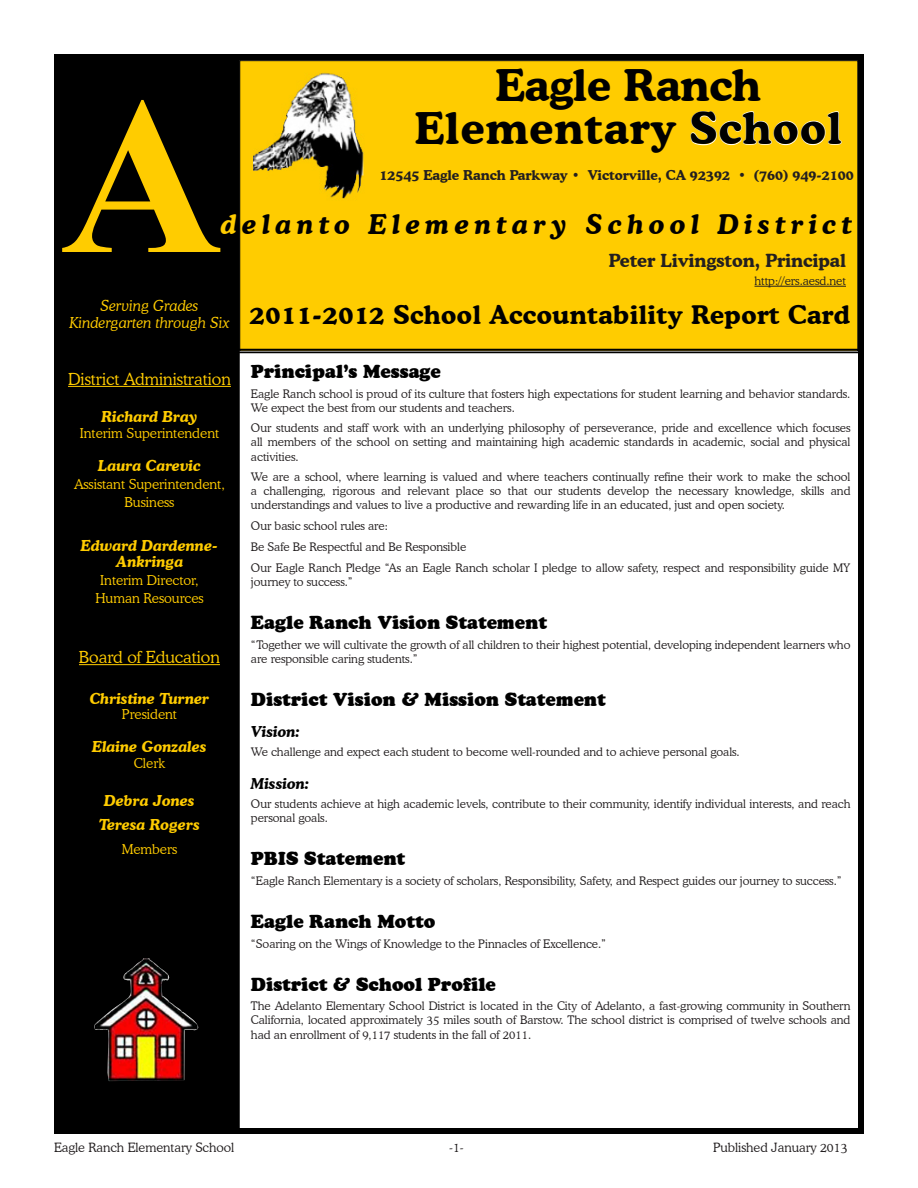
<style>
.page{position:relative;width:918px;height:1188px;background:#fff}
.page>*{position:absolute;margin:0;border:0;box-sizing:border-box;transform-origin:0 0}
.FooterRight{font:700 225px "Times New Roman";color:#fc0}
.FooterRight-2{font:700 43.5px "Cooper BT";letter-spacing:.03em;color:#000}
.Body_Text_-_Centered{font:700 43.5px "Cooper BT";color:#000}
.FooterRight-3{font:italic 700 27px "Cooper BT";letter-spacing:.2em;color:#000}
.FooterRight-4{font:700 25.5px "Cooper BT";letter-spacing:.02em;color:#000}
.Element_Header{font:900 18px "Cooper BT";color:#000}
.Body_Text_-_Left_Jus{font:700 18px "Cooper BT";color:#231f20}
.Body_Text_-_Centered-2{font:300 16.5px "Cooper BT";color:#fc0}
.Body_Text_-_Centered-3{font:italic 700 15px/16.5px "Cooper BT";color:#fc0;text-align:center}
.Body_Text_-_Centered-4{font:italic 300 15px "Cooper BT";color:#fc0}
.Element_Subhead{font:italic 700 15px "Cooper BT";color:#000}
.Body_Text_-_Centered-5{font:300 13.5px "Cooper BT";color:#fc0}
.FooterRight-5{font:700 13.5px "Cooper BT";color:#231f20}
.Page_Numbers{font:300 12.75px "Cooper BT";color:#231f20}
.Body_Text_-_Left_Jus-2{font:300 11.7px/14.1px "Cooper BT";color:#231f20}
.s1{color:#fc0}
</style>
<div class="page">
<div style="left:54px;top:54px;width:810px;height:1080px;border:6px solid #000"></div>
<div style="left:240px;top:60px;width:618px;height:291px;background:#fc0;border:1px solid #000"></div>
<div style="left:60px;top:59px;width:179px;height:1071px;background:#000"></div>
<hr style="left:68px;top:386px;width:163px;height:1px;background:#fc0">
<hr style="left:79px;top:664px;width:141px;height:1px;background:#fc0">
<div style="left:59px;top:58px;width:181px;height:1073px;border:2px solid #000"></div>
<svg style="left:690px;top:111px;width:152px;height:34px"></svg>
<hr style="left:755px;top:286px;width:91px;height:1px;background:#231f20">
<hr style="left:238px;top:349px;width:622px;height:1px;background:#000">
<hr style="left:238px;top:352px;width:622px;height:1px;background:#000">
<img style="left:94px;top:958px;width:105px;height:123px">
<img style="left:253px;top:73px;width:111px;height:126px">
<p class="Body_Text_-_Centered" style="left:496px;top:58px;width:267px">Eagle Ranch</p>
<p class="FooterRight-2" style="left:415px;top:101px;width:428px">Elementary School</p>
<p class="FooterRight-5" style="left:379px;top:167px;width:476px">12545 Eagle Ranch Parkway • Victorville, CA 92392 • (760) 949-2100</p>
<p class="FooterRight" style="left:60px;top:21px;width:164px">A</p>
<p class="FooterRight-3" style="left:220px;top:208px;width:633px"><span class="s1">d</span>elanto Elementary School District</p>
<p class="Body_Text_-_Left_Jus" style="left:609px;top:250px;width:239px">Peter Livingston, Principal</p>
<p class="Body_Text_-_Left_Jus-2" style="left:755px;top:274px;width:93px">http://ers.aesd.net</p>
<p class="Body_Text_-_Centered-4" style="left:101px;top:297px;width:99px">Serving Grades</p>
<p class="Body_Text_-_Centered-4" style="left:69px;top:313px;width:162px">Kindergarten through Six</p>
<p class="Body_Text_-_Centered-2" style="left:68px;top:369px;width:164px">District Administration</p>
<p class="Body_Text_-_Centered-3" style="left:101px;top:408px;width:98px">Richard Bray</p>
<p class="Body_Text_-_Centered-5" style="left:80px;top:425px;width:141px">Interim Superintendent</p>
<p class="Body_Text_-_Centered-3" style="left:98px;top:457px;width:104px">Laura Carevic</p>
<p class="Body_Text_-_Centered-5" style="left:74px;top:476px;width:152px">Assistant Superintendent,</p>
<p class="Body_Text_-_Centered-5" style="left:125px;top:494px;width:51px">Business</p>
<p class="Body_Text_-_Centered-3" style="left:81px;top:537px;width:139px">Edward Dardenne-<br>Ankringa</p>
<p class="Body_Text_-_Centered-5" style="left:100px;top:572px;width:100px">Interim Director,</p>
<p class="Body_Text_-_Centered-5" style="left:95px;top:590px;width:110px">Human Resources</p>
<p class="Body_Text_-_Centered-2" style="left:79px;top:647px;width:143px">Board of Education</p>
<p class="Body_Text_-_Centered-3" style="left:90px;top:690px;width:121px">Christine Turner</p>
<p class="Body_Text_-_Centered-5" style="left:122px;top:706px;width:57px">President</p>
<p class="Body_Text_-_Centered-3" style="left:92px;top:738px;width:116px">Elaine Gonzales</p>
<p class="Body_Text_-_Centered-5" style="left:134px;top:755px;width:33px">Clerk</p>
<p class="Body_Text_-_Centered-3" style="left:104px;top:792px;width:92px">Debra Jones</p>
<p class="Body_Text_-_Centered-3" style="left:99px;top:816px;width:102px">Teresa Rogers</p>
<p class="Body_Text_-_Centered-5" style="left:122px;top:841px;width:57px">Members</p>
<p class="FooterRight-4" style="left:250px;top:299px;width:602px">2011-2012 School Accountability Report Card</p>
<p class="Element_Header" style="left:251px;top:361px;width:191px">Principal’s Message</p>
<p class="Body_Text_-_Left_Jus-2" style="left:251px;top:386px;width:601px">Eagle Ranch school is proud of its culture that fosters high expectations for student learning and behavior standards.<br>We expect the best from our students and teachers.</p>
<p class="Body_Text_-_Left_Jus-2" style="left:251px;top:421px;width:601px;text-align:justify">Our students and staff work with an underlying philosophy of perseverance, pride and excellence which focuses all members of the school on setting and maintaining high academic standards in academic, social and physical activities.</p>
<p class="Body_Text_-_Left_Jus-2" style="left:251px;top:470px;width:601px;text-align:justify">We are a school, where learning is valued and where teachers continually refine their work to make the school a challenging, rigorous and relevant place so that our students develop the necessary knowledge, skills and understandings and values to live a productive and rewarding life in an educated, just and open society.</p>
<p class="Body_Text_-_Left_Jus-2" style="left:251px;top:519px;width:138px">Our basic school rules are:</p>
<p class="Body_Text_-_Left_Jus-2" style="left:251px;top:540px;width:217px">Be Safe Be Respectful and Be Responsible</p>
<p class="Body_Text_-_Left_Jus-2" style="left:251px;top:560px;width:601px">Our Eagle Ranch Pledge “As an Eagle Ranch scholar I pledge to allow safety, respect and responsibility guide MY journey to success.”</p>
<p class="Element_Header" style="left:251px;top:612px;width:298px">Eagle Ranch Vision Statement</p>
<p class="Body_Text_-_Left_Jus-2" style="left:251px;top:637px;width:601px">“Together we will cultivate the growth of all children to their highest potential, developing independent learners who are responsible caring students.”</p>
<p class="Element_Header" style="left:251px;top:689px;width:356px">District Vision &amp; Mission Statement</p>
<p class="Element_Subhead" style="left:251px;top:722px;width:50px">Vision:</p>
<p class="Body_Text_-_Left_Jus-2" style="left:251px;top:745px;width:490px">We challenge and expect each student to become well-rounded and to achieve personal goals.</p>
<p class="Element_Subhead" style="left:251px;top:774px;width:60px">Mission:</p>
<p class="Body_Text_-_Left_Jus-2" style="left:251px;top:797px;width:601px">Our students achieve at high academic levels, contribute to their community, identify individual interests, and reach personal goals.</p>
<p class="Element_Header" style="left:251px;top:848px;width:156px">PBIS Statement</p>
<p class="Body_Text_-_Left_Jus-2" style="left:251px;top:874px;width:592px">“Eagle Ranch Elementary is a society of scholars, Responsibility, Safety, and Respect guides our journey to success.”</p>
<p class="Element_Header" style="left:251px;top:911px;width:186px">Eagle Ranch Motto</p>
<p class="Body_Text_-_Left_Jus-2" style="left:251px;top:936px;width:357px">“Soaring on the Wings of Knowledge to the Pinnacles of Excellence.”</p>
<p class="Element_Header" style="left:251px;top:974px;width:246px">District &amp; School Profile</p>
<p class="Body_Text_-_Left_Jus-2" style="left:251px;top:999px;width:601px;text-align:justify">The Adelanto Elementary School District is located in the City of Adelanto, a fast-growing community in Southern California, located approximately 35 miles south of Barstow. The school district is comprised of twelve schools and had an enrollment of 9,117 students in the fall of 2011.</p>
<p class="Page_Numbers" style="left:54px;top:1140px;width:182px">Eagle Ranch Elementary School</p>
<p class="Page_Numbers" style="left:449px;top:1140px;width:16px">-1-</p>
<p class="Page_Numbers" style="left:713px;top:1140px;width:136px">Published January 2013</p>
</div>
